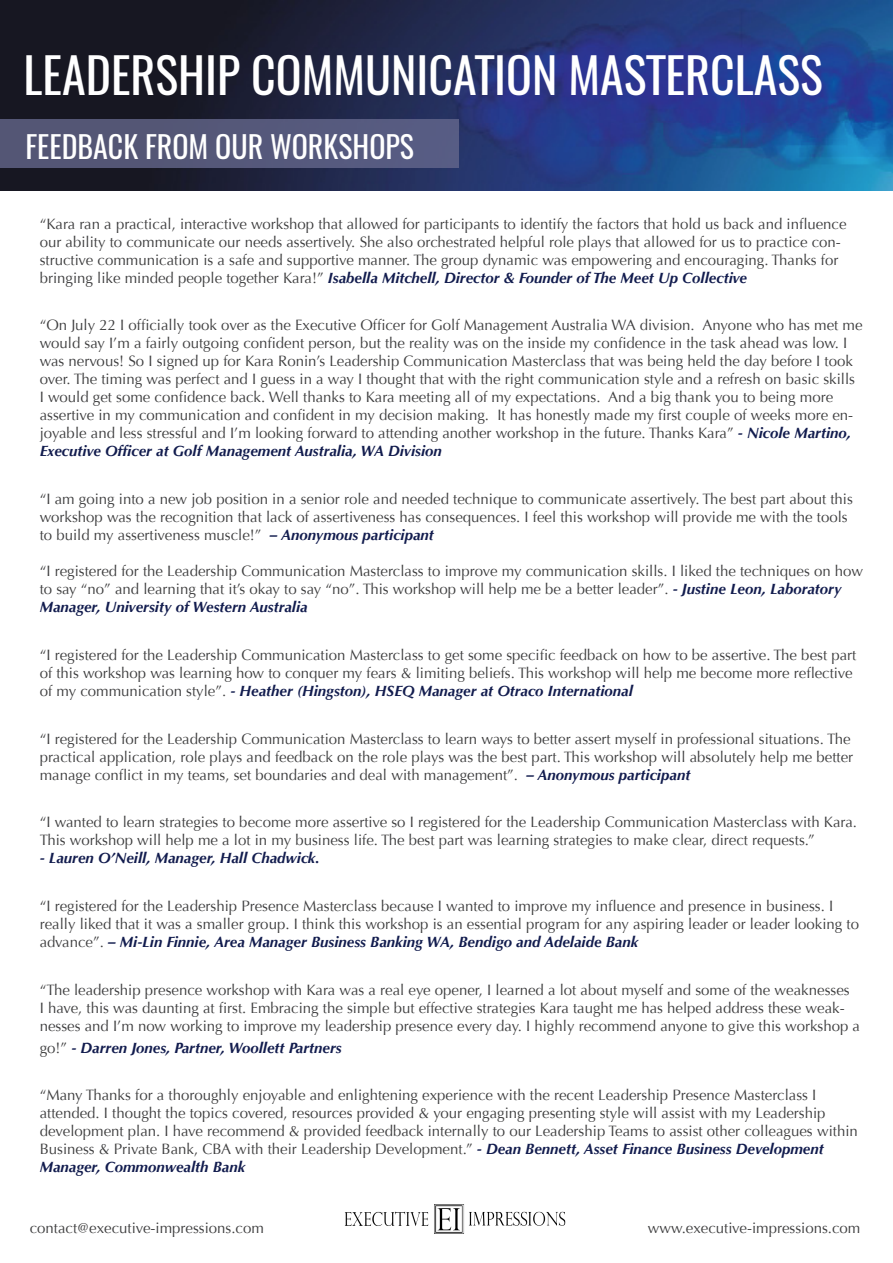
<style>
.page{position:relative;width:893px;height:1263px;background:#fff}
.page>*{position:absolute;margin:0;border:0;box-sizing:border-box;transform-origin:0 0}
.t1{font:48px "Oswald";color:#fff}
.t2{font:30px "Oswald";color:#fff}
.Grey_normal_text{font:15px/18px "Optima";color:#3e3e3f}
.Grey_normal_text-2{font:italic 700 15px "Optima";color:#121c4e}
.s1{font-weight:700;font-style:italic;color:#121c4e}
.s2{font-weight:400;font-style:normal;color:#3e3e3f}
</style>
<div class="page">
<img style="left:0;top:0;width:893px;height:190px">
<img style="left:344px;top:1204px;width:222px;height:29px">
<div style="left:0;top:119px;width:459px;height:48px;background:#555879"></div>
<p class="t1" style="left:24px;top:42px;width:801px">LEADERSHIP COMMUNICATION MASTERCLASS</p>
<p class="t2" style="left:26px;top:126px;width:390px">FEEDBACK FROM OUR WORKSHOPS</p>
<p class="Grey_normal_text" style="left:40px;top:215px;width:808px">“Kara ran a practical, interactive workshop that allowed for participants to identify the factors that hold us back and influence our ability to communicate our needs assertively. She also orchestrated helpful role plays that allowed for us to practice con&shy;structive communication is a safe and supportive manner. The group dynamic was empowering and encouraging. Thanks for bringing like minded people together Kara!” <span class="s1">Isabella Mitchell, Director &amp; Founder of The Meet Up Collective</span></p>
<p class="Grey_normal_text" style="left:40px;top:316px;width:824px">“On July 22 I officially took over as the Executive Officer for Golf Management Australia WA division. Anyone who has met me would say I’m a fairly outgoing confident person, but the reality was on the inside my confidence in the task ahead was low. I was nervous! So I signed up for Kara Ronin’s Leadership Communication Masterclass that was being held the day before I took over. The timing was perfect and I guess in a way I thought that with the right communication style and a refresh on basic skills I would get some confidence back. Well thanks to Kara meeting all of my expectations. And a big thank you to being more assertive in my communication and confident in my decision making. It has honestly made my first couple of weeks more en&shy;joyable and less stressful and I’m looking forward to attending another workshop in the future. Thanks Kara” <span class="s1">- Nicole Martino, Executive Officer at Golf Management Australia, WA Division</span></p>
<p class="Grey_normal_text" style="left:40px;top:490px;width:815px">“I am going into a new job position in a senior role and needed technique to communicate assertively. The best part about this workshop was the recognition that lack of assertiveness has consequences. I feel this workshop will provide me with the tools to build my assertiveness muscle!” <span class="s1">– Anonymous participant</span></p>
<p class="Grey_normal_text" style="left:40px;top:562px;width:825px">“I registered for the Leadership Communication Masterclass to improve my communication skills. I liked the techniques on how to say “no” and learning that it’s okay to say “no”. This workshop will help me be a better leader”. <span class="s1">- Justine Leon, Laboratory<br>Manager, University of Western Australia</span></p>
<p class="Grey_normal_text" style="left:40px;top:646px;width:818px">“I registered for the Leadership Communication Masterclass to get some specific feedback on how to be assertive. The best part of this workshop was learning how to conquer my fears &amp; limiting beliefs. This workshop will help me become more reflective of my communication style”. <span class="s1">- Heather (Hingston), HSEQ Manager at Otraco International</span></p>
<p class="Grey_normal_text" style="left:40px;top:730px;width:815px">“I registered for the Leadership Communication Masterclass to learn ways to better assert myself in professional situations. The practical application, role plays and feedback on the role plays was the best part. This workshop will absolutely help me better manage conflict in my teams, set boundaries and deal with management”. <span class="s1">– Anonymous participant</span></p>
<p class="Grey_normal_text" style="left:40px;top:813px;width:819px">“I wanted to learn strategies to become more assertive so I registered for the Leadership Communication Masterclass with Kara.<br>This workshop will help me a lot in my business life. The best part was learning strategies to make clear, direct requests.”</p>
<p class="Grey_normal_text-2" style="left:40px;top:849px;width:281px">- Lauren O’Neill, Manager, Hall Chadwick.</p>
<p class="Grey_normal_text" style="left:40px;top:897px;width:821px">“I registered for the Leadership Presence Masterclass because I wanted to improve my influence and presence in business. I really liked that it was a smaller group. I think this workshop is an essential program for any aspiring leader or leader looking to advance”. <span class="s1">– Mi-Lin Finnie, Area Manager Business Banking WA, Bendigo and Adelaide Bank</span></p>
<p class="Grey_normal_text" style="left:40px;top:981px;width:822px">“The leadership presence workshop with Kara was a real eye opener, I learned a lot about myself and some of the weaknesses<br>I have, this was daunting at first. Embracing the simple but effective strategies Kara taught me has helped address these weak&shy;nesses and I’m now working to improve my leadership presence every day. I highly recommend anyone to give this workshop a</p>
<p class="Grey_normal_text-2" style="left:40px;top:1038px;width:304px"><span class="s2">go!”</span> - Darren Jones, Partner, Woollett Partners</p>
<p class="Grey_normal_text" style="left:40px;top:1086px;width:820px">“Many Thanks for a thoroughly enjoyable and enlightening experience with the recent Leadership Presence Masterclass I attended. I thought the topics covered, resources provided &amp; your engaging presenting style will assist with my Leadership development plan. I have recommend &amp; provided feedback internally to our Leadership Teams to assist other colleagues within Business &amp; Private Bank, CBA with their Leadership Development.” <span class="s1">- Dean Bennett, Asset Finance Business Development Manager, Commonwealth Bank</span></p>
<p class="Grey_normal_text" style="left:30px;top:1219px;width:236px">contact@executive-impressions.com</p>
<p class="Grey_normal_text" style="left:648px;top:1219px;width:214px">www.executive-impressions.com</p>
</div>
